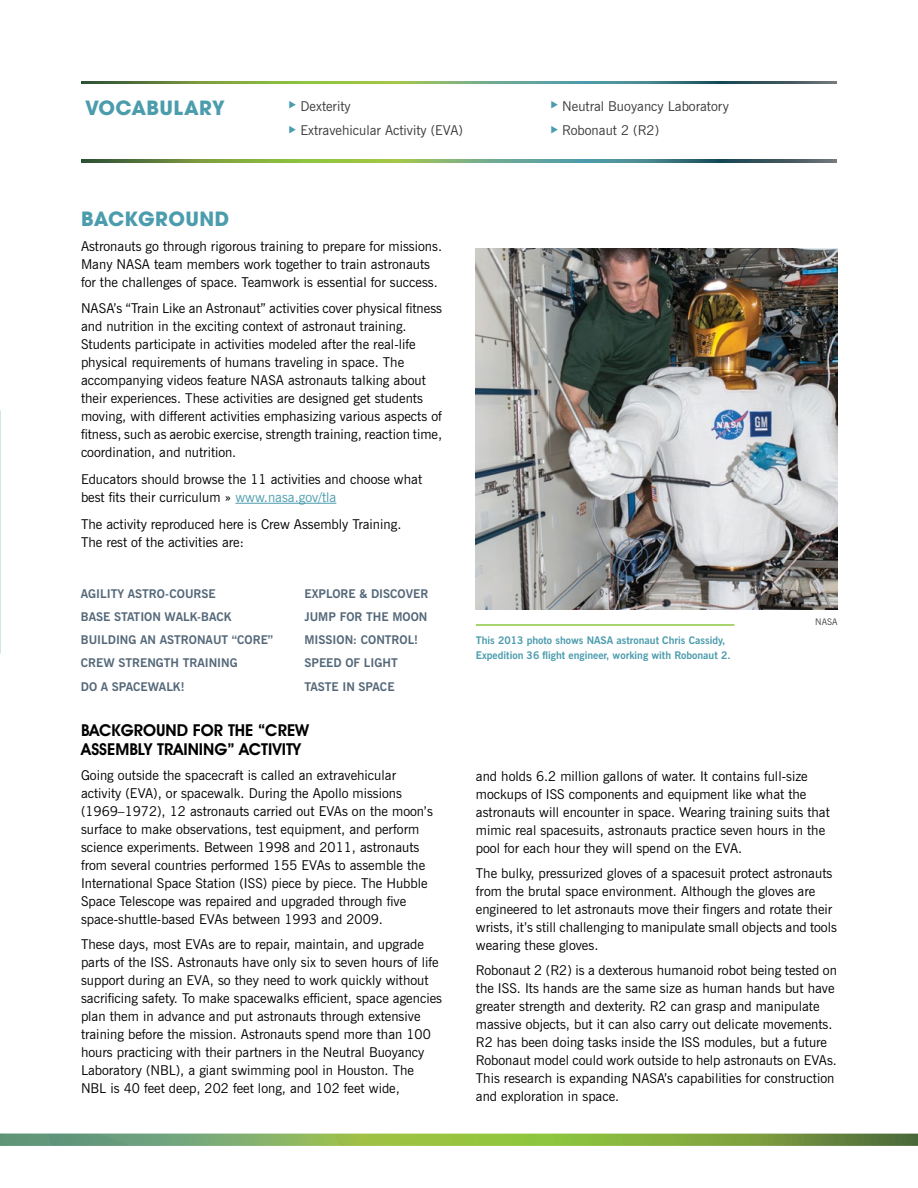
<style>
.page{position:relative;width:918px;height:1188px;background:#fff}
.page>*{position:absolute;margin:0;border:0;box-sizing:border-box;transform-origin:0 0}
.t1{font:700 19.5px "ITC Avant Garde Pro";letter-spacing:.02em;color:#4b9cad}
.t2{font:600 16.5px/19.5px "Avant Garde IT Cby BT";color:#000}
.t3{font:13.5px/18px "News Gothic BT";color:#000}
.t4{font:13.5px/24.8px "News Gothic BT";color:#3a3a3a}
.t5{font:700 12px/23.2px "News Gothic BT";color:#546879}
.t6{font:700 10.5px/15px "News Gothic BT";color:#4b9cad}
.t7{font:9px "News Gothic BT";color:#414042}
.s1{color:#4b9cad}
</style>
<div class="page">
<svg style="left:0;top:1134px;width:918px;height:12px;background:#7ea954"></svg>
<hr style="left:235px;top:503px;width:101px;height:1px;background:#4b9cad">
<hr style="left:476px;top:624px;width:258px;height:2px;background:#8dc63f">
<img style="left:476px;top:248px;width:361px;height:361px">
<svg style="left:81px;top:81px;width:756px;height:3px;background:#649262"></svg>
<svg style="left:81px;top:160px;width:756px;height:3px;background:#649262"></svg>
<h1 class="t1" style="left:85px;top:95px;width:141px">VOCABULARY</h1>
<p class="t4" style="left:300px;top:93px;width:164px">Dexterity<br>Extravehicular Activity (EVA)</p>
<p class="t4" style="left:562px;top:93px;width:168px">Neutral Buoyancy Laboratory<br>Robonaut 2 (R2)</p>
<h1 class="t1" style="left:81px;top:206px;width:150px">BACKGROUND</h1>
<p class="t3" style="left:81px;top:237px;width:363px">Astronauts go through rigorous training to prepare for missions.<br>Many NASA team members work together to train astronauts for the challenges of space. Teamwork is essential for success.</p>
<p class="t3" style="left:81px;top:299px;width:363px">NASA’s “Train Like an Astronaut” activities cover physical fitness and nutrition in the exciting context of astronaut training.<br>Students participate in activities modeled after the real-life physical requirements of humans traveling in space. The accompanying videos feature NASA astronauts talking about their experiences. These activities are designed get students moving, with different activities emphasizing various aspects of fitness, such as aerobic exercise, strength training, reaction time, coordination, and nutrition.</p>
<p class="t3" style="left:81px;top:470px;width:343px">Educators should browse the 11 activities and choose what best fits their curriculum » <span class="s1">www.nasa.gov/tla</span></p>
<p class="t3" style="left:81px;top:515px;width:322px">The activity reproduced here is Crew Assembly Training.<br>The rest of the activities are:</p>
<p class="t5" style="left:81px;top:582px;width:194px">AGILITY ASTRO-COURSE<br>BASE STATION WALK-BACK<br>BUILDING AN ASTRONAUT “CORE”<br>CREW STRENGTH TRAINING<br>DO A SPACEWALK!</p>
<p class="t5" style="left:304px;top:582px;width:125px">EXPLORE &amp; DISCOVER<br>JUMP FOR THE MOON<br>MISSION: CONTROL!<br>SPEED OF LIGHT<br>TASTE IN SPACE</p>
<p class="t2" style="left:81px;top:720px;width:230px">BACKGROUND FOR THE “CREW<br>ASSEMBLY TRAINING” ACTIVITY</p>
<p class="t3" style="left:81px;top:766px;width:353px">Going outside the spacecraft is called an extravehicular activity (EVA), or spacewalk. During the Apollo missions (1969–1972), 12 astronauts carried out EVAs on the moon’s surface to make observations, test equipment, and perform science experiments. Between 1998 and 2011, astronauts from several countries performed 155 EVAs to assemble the International Space Station (ISS) piece by piece. The Hubble Space Telescope was repaired and upgraded through five space-shuttle-based EVAs between 1993 and 2009.</p>
<p class="t3" style="left:81px;top:935px;width:363px">These days, most EVAs are to repair, maintain, and upgrade parts of the ISS. Astronauts have only six to seven hours of life support during an EVA, so they need to work quickly without sacrificing safety. To make spacewalks efficient, space agencies plan them in advance and put astronauts through extensive training before the mission. Astronauts spend more than 100 hours practicing with their partners in the Neutral Buoyancy Laboratory (NBL), a giant swimming pool in Houston. The NBL is 40 feet deep, 202 feet long, and 102 feet wide,</p>
<p class="t6" style="left:476px;top:633px;width:256px">This 2013 photo shows NASA astronaut Chris Cassidy,<br>Expedition 36 flight engineer, working with Robonaut 2.</p>
<p class="t7" style="left:815px;top:616px;width:24px">NASA</p>
<p class="t3" style="left:476px;top:767px;width:355px">and holds 6.2 million gallons of water. It contains full-size mockups of ISS components and equipment like what the astronauts will encounter in space. Wearing training suits that mimic real spacesuits, astronauts practice seven hours in the pool for each hour they will spend on the EVA.</p>
<p class="t3" style="left:476px;top:864px;width:363px">The bulky, pressurized gloves of a spacesuit protect astronauts from the brutal space environment. Although the gloves are engineered to let astronauts move their fingers and rotate their wrists, it’s still challenging to manipulate small objects and tools wearing these gloves.</p>
<p class="t3" style="left:476px;top:961px;width:363px">Robonaut 2 (R2) is a dexterous humanoid robot being tested on the ISS. Its hands are the same size as human hands but have greater strength and dexterity. R2 can grasp and manipulate massive objects, but it can also carry out delicate movements.<br>R2 has been doing tasks inside the ISS modules, but a future Robonaut model could work outside to help astronauts on EVAs.<br>This research is expanding NASA’s capabilities for construction and exploration in space.</p>
</div>
